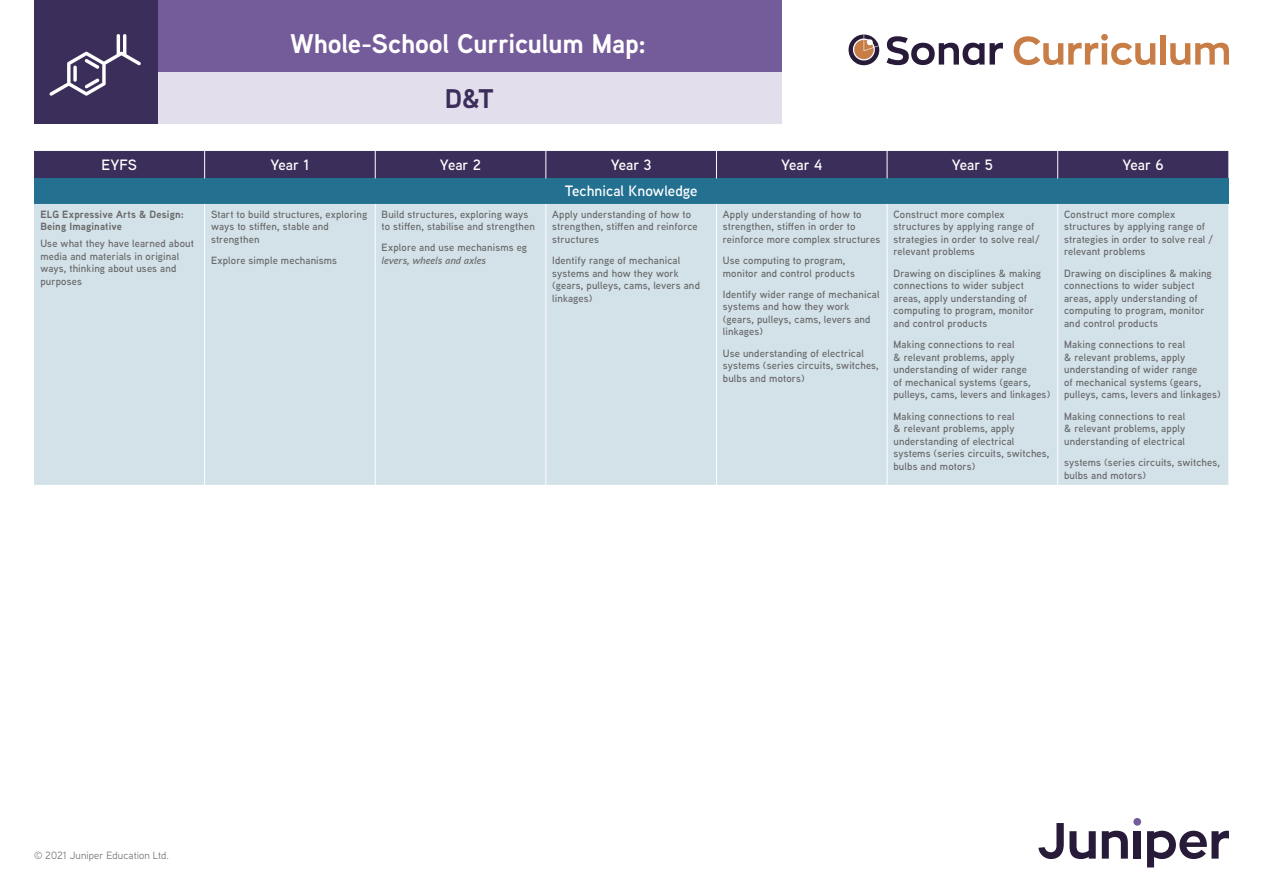
<style>
.page{position:relative;width:1263px;height:893px;background:#fff}
.page>*{position:absolute;margin:0;border:0;box-sizing:border-box;transform-origin:0 0}
.t1{font:700 27px "Aaux Next";letter-spacing:-.01em;color:#fff}
.t2{font:700 27px "Aaux Next";color:#3c2e5a}
.t3{font:600 15px "Aaux Next";color:#fff}
.t4{font:600 10.5px/12.6px "Aaux Next";letter-spacing:.015em;color:#696969}
.t5{font:700 10.5px/12.6px "Aaux Next";letter-spacing:.015em;color:#696969}
.t6{font:10.5px "Aaux Next";letter-spacing:.01em;color:#696969}
.t7{font:italic 600 10.5px "Aaux Next";letter-spacing:.005em;color:#696969}
</style>
<div class="page">
<svg style="left:886px;top:36px;width:117px;height:29px"></svg>
<svg style="left:1014px;top:34px;width:141px;height:31px"></svg>
<div style="left:1160px;top:35px;width:5px;height:30px;background:#c77d45"></div>
<svg style="left:1170px;top:43px;width:59px;height:22px"></svg>
<svg style="left:848px;top:35px;width:31px;height:30px"></svg>
<div style="left:34px;top:178px;width:1194px;height:26px;background:#237091"></div>
<div style="left:34px;top:204px;width:1194px;height:281px;background:#d3e2e9"></div>
<div style="left:34px;top:151px;width:1194px;height:27px;background:#3c2e5a"></div>
<hr style="left:204px;top:204px;width:1px;height:281px;background:#fff">
<hr style="left:375px;top:204px;width:1px;height:281px;background:#fff">
<hr style="left:545px;top:204px;width:1px;height:281px;background:#fff">
<hr style="left:716px;top:204px;width:1px;height:281px;background:#fff">
<hr style="left:887px;top:204px;width:1px;height:281px;background:#fff">
<hr style="left:1057px;top:204px;width:1px;height:281px;background:#fff">
<div style="left:157px;top:0;width:624px;height:74px;background:#745b99"></div>
<div style="left:157px;top:72px;width:624px;height:51px;background:#e3deeb"></div>
<div style="left:34px;top:0;width:123px;height:123px;background:#3c2e5a"></div>
<svg style="left:1038px;top:823px;width:58px;height:36px"></svg>
<svg style="left:1147px;top:831px;width:82px;height:36px"></svg>
<svg style="left:1102px;top:818px;width:39px;height:41px"></svg>
<svg style="left:49px;top:34px;width:92px;height:62px"></svg>
<h1 class="t1" style="left:291px;top:24px;width:357px">Whole-School Curriculum Map:</h1>
<h1 class="t2" style="left:445px;top:80px;width:51px">D&amp;T</h1>
<h2 class="t3" style="left:102px;top:154px;width:37px">EYFS</h2>
<h2 class="t3" style="left:271px;top:154px;width:40px">Year 1</h2>
<h2 class="t3" style="left:440px;top:154px;width:43px">Year 2</h2>
<h2 class="t3" style="left:611px;top:154px;width:42px">Year 3</h2>
<h2 class="t3" style="left:781px;top:154px;width:43px">Year 4</h2>
<h2 class="t3" style="left:952px;top:154px;width:43px">Year 5</h2>
<h2 class="t3" style="left:1122px;top:154px;width:43px">Year 6</h2>
<h2 class="t3" style="left:565px;top:181px;width:134px">Technical Knowledge</h2>
<p class="t5" style="left:40px;top:207px;width:145px">ELG Expressive Arts &amp; Design:<br>Being Imaginative</p>
<p class="t4" style="left:40px;top:237px;width:155px">Use what they have learned about media and materials in original ways, thinking about uses and purposes</p>
<p class="t4" style="left:211px;top:207px;width:158px">Start to build structures, exploring ways to stiffen, stable and strengthen</p>
<p class="t4" style="left:211px;top:254px;width:128px">Explore simple mechanisms</p>
<p class="t4" style="left:382px;top:207px;width:155px">Build structures, exploring ways to stiffen, stabilise and strengthen</p>
<p class="t4" style="left:382px;top:241px;width:147px">Explore and use mechanisms eg</p>
<p class="t7" style="left:382px;top:253px;width:106px">levers, wheels and axles</p>
<p class="t4" style="left:552px;top:207px;width:147px">Apply understanding of how to strengthen, stiffen and reinforce structures</p>
<p class="t4" style="left:552px;top:254px;width:149px">Identify range of mechanical systems and how they work (gears, pulleys, cams, levers and linkages)</p>
<p class="t4" style="left:723px;top:207px;width:159px">Apply understanding of how to strengthen, stiffen in order to reinforce more complex structures</p>
<p class="t4" style="left:723px;top:254px;width:133px">Use computing to program, monitor and control products</p>
<p class="t4" style="left:723px;top:287px;width:158px">Identify wider range of mechanical systems and how they work (gears, pulleys, cams, levers and linkages)</p>
<p class="t4" style="left:723px;top:346px;width:157px">Use understanding of electrical systems (series circuits, switches, bulbs and motors)</p>
<p class="t4" style="left:893px;top:207px;width:148px">Construct more complex structures by applying range of strategies in order to solve real/ relevant problems</p>
<p class="t4" style="left:893px;top:266px;width:149px">Drawing on disciplines &amp; making connections to wider subject areas, apply understanding of computing to program, monitor and control products</p>
<p class="t4" style="left:893px;top:338px;width:158px">Making connections to real<br>&amp; relevant problems, apply understanding of wider range<br>of mechanical systems (gears, pulleys, cams, levers and linkages)</p>
<p class="t4" style="left:893px;top:409px;width:157px">Making connections to real<br>&amp; relevant problems, apply understanding of electrical systems (series circuits, switches, bulbs and motors)</p>
<p class="t4" style="left:1064px;top:207px;width:150px">Construct more complex structures by applying range of strategies in order to solve real / relevant problems</p>
<p class="t4" style="left:1064px;top:266px;width:149px">Drawing on disciplines &amp; making connections to wider subject areas, apply understanding of computing to program, monitor and control products</p>
<p class="t4" style="left:1064px;top:338px;width:158px">Making connections to real<br>&amp; relevant problems, apply understanding of wider range<br>of mechanical systems (gears, pulleys, cams, levers and linkages)</p>
<p class="t4" style="left:1064px;top:409px;width:123px;text-align:justify">Making connections to real &amp; relevant problems, apply understanding of electrical</p>
<p class="t4" style="left:1064px;top:456px;width:157px">systems (series circuits, switches, bulbs and motors)</p>
<p class="t6" style="left:34px;top:848px;width:137px">© 2021 Juniper Education Ltd.</p>
</div>
